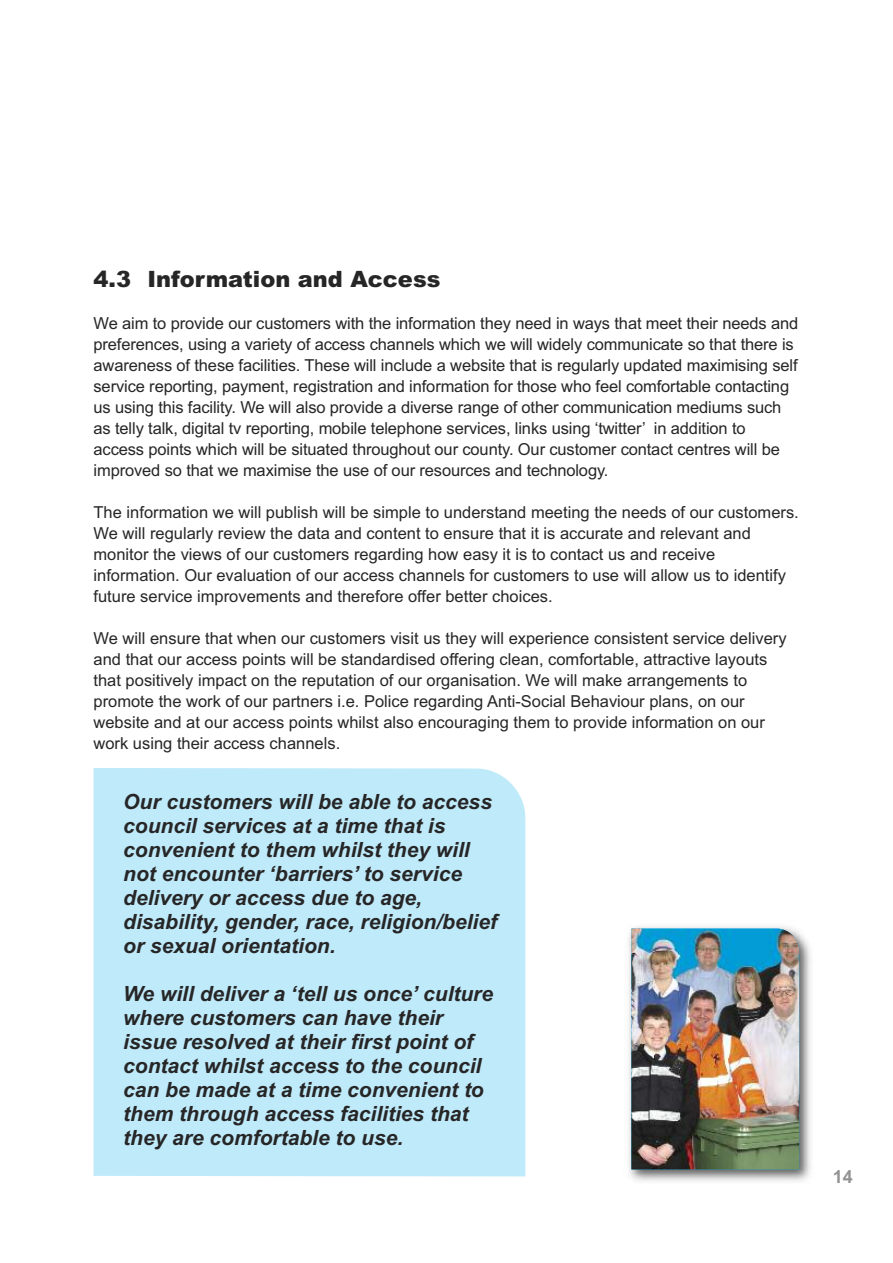
<style>
.page{position:relative;width:893px;height:1263px;background:#fff}
.page>*{position:absolute;margin:0;border:0;box-sizing:border-box;transform-origin:0 0}
.t1{font:900 22.5px "Arial";color:#272627}
.t2{font:italic 700 21px/24px "Arial";color:#272627}
.t3{font:700 18px "Arial";color:#939393}
.t4{font:16.5px/21px "Arial";color:#272627}
</style>
<div class="page">
<img style="left:628px;top:926px;width:183px;height:255px">
<img style="left:631px;top:929px;width:168px;height:240px">
<div style="left:94px;top:768px;width:431px;height:408px;background:#bfeafa"></div>
<h1 class="t1" style="left:94px;top:266px;width:348px">4.3 Information and Access</h1>
<p class="t4" style="left:94px;top:312px;width:706px">We aim to provide our customers with the information they need in ways that meet their needs and preferences, using a variety of access channels which we will widely communicate so that there is awareness of these facilities. These will include a website that is regularly updated maximising self service reporting, payment, registration and information for those who feel comfortable contacting us using this facility. We will also provide a diverse range of other communication mediums such as telly talk, digital tv reporting, mobile telephone services, links using ‘twitter’ in addition to access points which will be situated throughout our county. Our customer contact centres will be improved so that we maximise the use of our resources and technology.</p>
<p class="t4" style="left:94px;top:501px;width:707px">The information we will publish will be simple to understand meeting the needs of our customers.<br>We will regularly review the data and content to ensure that it is accurate and relevant and monitor the views of our customers regarding how easy it is to contact us and receive information. Our evaluation of our access channels for customers to use will allow us to identify future service improvements and therefore offer better choices.</p>
<p class="t4" style="left:94px;top:627px;width:694px">We will ensure that when our customers visit us they will experience consistent service delivery and that our access points will be standardised offering clean, comfortable, attractive layouts that positively impact on the reputation of our organisation. We will make arrangements to promote the work of our partners i.e. Police regarding Anti-Social Behaviour plans, on our website and at our access points whilst also encouraging them to provide information on our work using their access channels.</p>
<p class="t2" style="left:123px;top:790px;width:375px">Our customers will be able to access council services at a time that is convenient to them whilst they will not encounter ‘barriers’ to service delivery or access due to age, disability, gender, race, religion/belief or sexual orientation.</p>
<p class="t2" style="left:123px;top:982px;width:371px">We will deliver a ‘tell us once’ culture where customers can have their issue resolved at their first point of contact whilst access to the council can be made at a time convenient to them through access facilities that they are comfortable to use.</p>
<p class="t3" style="left:833px;top:1166px;width:22px">14</p>
</div>
